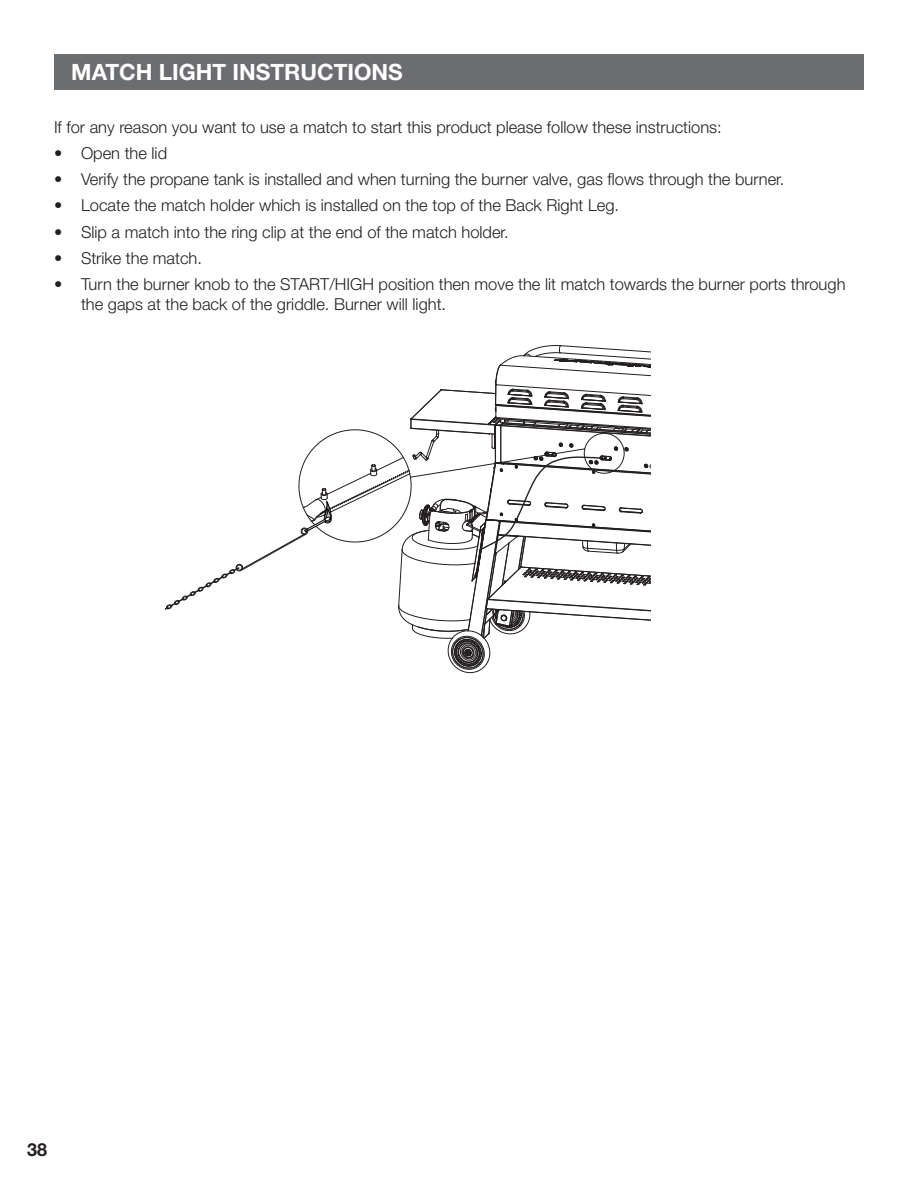
<style>
.page{position:relative;width:918px;height:1188px;background:#fff}
.page>*{position:absolute;margin:0;border:0;box-sizing:border-box;transform-origin:0 0}
.t1{font:700 22.5px "Helvetica Neue LT Std";color:#fff}
.t2{font:700 18px "Helvetica Neue LT Std";color:#231f20}
.text{font:300 16.5px/19.5px "Helvetica Neue LT Std";color:#231f20}
</style>
<div class="page">
<div style="left:54px;top:54px;width:810px;height:36px;background:#6c6d70"></div>
<svg style="left:164px;top:345px;width:487px;height:328px"></svg>
<p class="t1" style="left:71px;top:58px;width:333px">MATCH LIGHT INSTRUCTIONS</p>
<p class="text" style="left:54px;top:117px;width:669px">If for any reason you want to use a match to start this product please follow these instructions:</p>
<p class="text" style="left:54px;top:143px;width:115px">• Open the lid</p>
<p class="text" style="left:54px;top:169px;width:732px">• Verify the propane tank is installed and when turning the burner valve, gas flows through the burner.</p>
<p class="text" style="left:54px;top:195px;width:567px">• Locate the match holder which is installed on the top of the Back Right Leg.</p>
<p class="text" style="left:54px;top:222px;width:456px">• Slip a match into the ring clip at the end of the match holder.</p>
<p class="text" style="left:54px;top:248px;width:150px">• Strike the match.</p>
<p class="text" style="left:81px;top:274px;width:766px;text-indent:-27px">• Turn the burner knob to the START/HIGH position then move the lit match towards the burner ports through the gaps at the back of the griddle. Burner will light.</p>
<p class="t2" style="left:27px;top:1139px;width:22px">38</p>
</div>
